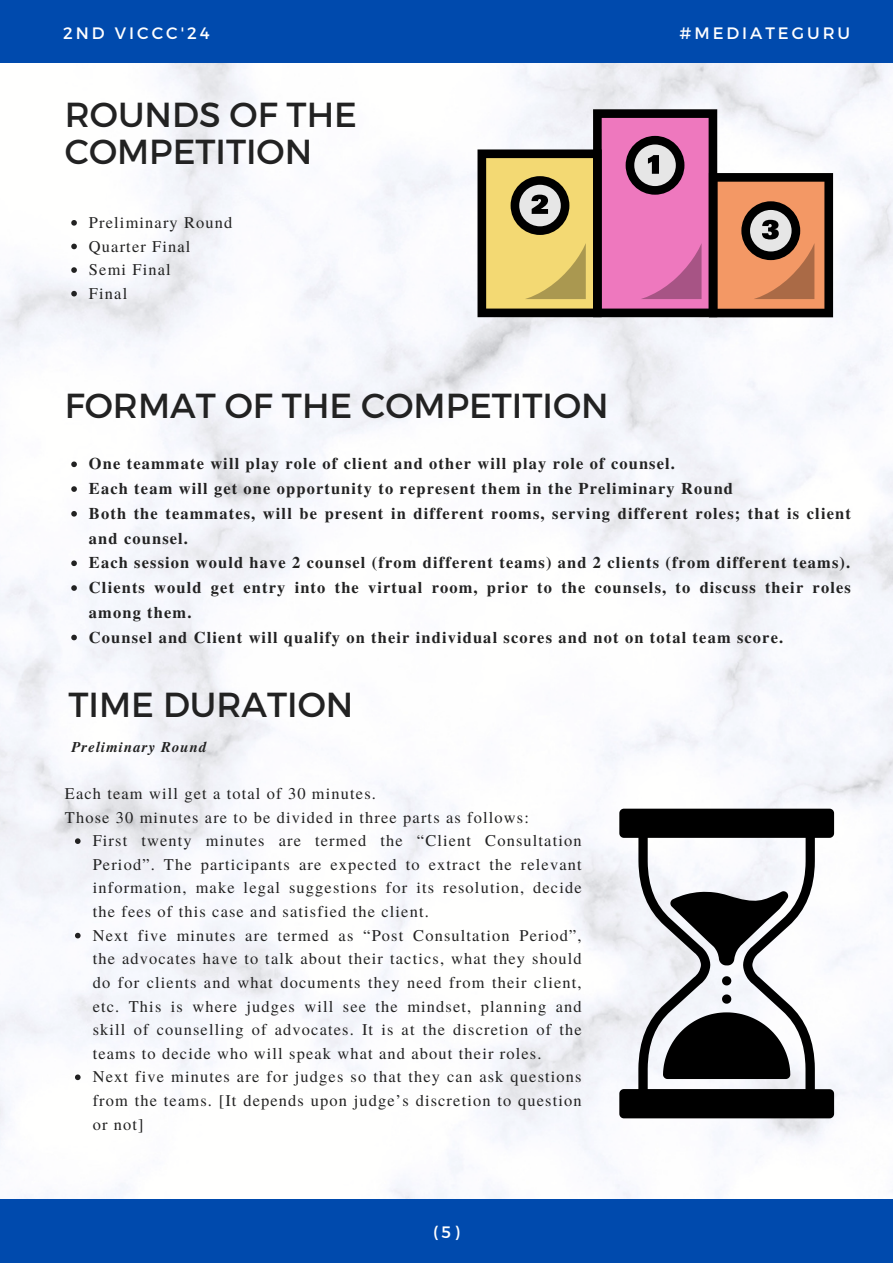
<style>
.page{position:relative;width:893px;height:1264px;background:#fff}
.page>*{position:absolute;margin:0;border:0;box-sizing:border-box;transform-origin:0 0}
.t1{font:34.65px/37px "Montserrat";color:#222}
.t2{font:16.5px "Montserrat";letter-spacing:.18em;color:#fff}
.t3{font:16.35px/23.5px "Te X Gyre Termes";letter-spacing:.07em;color:#222;text-align:justify}
.t4{font:700 16.35px/24.8px "Te X Gyre Termes";letter-spacing:.07em;color:#222}
.t5{font:italic 700 14.85px "Te X Gyre Termes";letter-spacing:.07em;color:#222}
</style>
<div class="page">
<div style="left:0;top:0;width:892px;height:63px;background:#004aad"></div>
<div style="left:0;top:1199px;width:892px;height:63px;background:#004aad"></div>
<svg style="left:477px;top:109px;width:356px;height:208px"></svg>
<svg style="left:619px;top:808px;width:215px;height:310px"></svg>
<svg style="left:670px;top:891px;width:118px;height:74px"></svg>
<svg style="left:663px;top:1012px;width:127px;height:67px"></svg>
<svg style="left:71px;top:220px;width:6px;height:6px"></svg>
<svg style="left:71px;top:244px;width:6px;height:5px"></svg>
<svg style="left:71px;top:267px;width:6px;height:6px"></svg>
<svg style="left:71px;top:291px;width:6px;height:5px"></svg>
<svg style="left:71px;top:461px;width:6px;height:6px"></svg>
<svg style="left:71px;top:486px;width:6px;height:6px"></svg>
<svg style="left:71px;top:511px;width:6px;height:5px"></svg>
<svg style="left:71px;top:560px;width:6px;height:6px"></svg>
<svg style="left:71px;top:585px;width:6px;height:6px"></svg>
<svg style="left:71px;top:634px;width:6px;height:6px"></svg>
<svg style="left:75px;top:838px;width:6px;height:6px"></svg>
<svg style="left:75px;top:932px;width:6px;height:6px"></svg>
<svg style="left:75px;top:1074px;width:6px;height:6px"></svg>
<p class="t2" style="left:63px;top:23px;width:148px">2ND VICCC'24</p>
<p class="t1" style="left:65px;top:95px;width:293px">ROUNDS OF THE<br>COMPETITION</p>
<p class="t3" style="left:89px;top:210px;width:145px">Preliminary Round</p>
<p class="t3" style="left:89px;top:233px;width:103px">Quarter Final</p>
<p class="t3" style="left:89px;top:257px;width:83px">Semi Final</p>
<p class="t3" style="left:89px;top:280px;width:40px">Final</p>
<p class="t2" style="left:679px;top:23px;width:172px">#MEDIATEGURU</p>
<p class="t1" style="left:65px;top:386px;width:545px">FORMAT OF THE COMPETITION</p>
<p class="t4" style="left:89px;top:450px;width:587px">One teammate will play role of client and other will play role of counsel.</p>
<p class="t4" style="left:89px;top:475px;width:645px">Each team will get one opportunity to represent them in the Preliminary Round</p>
<p class="t4" style="left:89px;top:500px;width:763px">Both the teammates, will be present in different rooms, serving different roles; that is client and counsel.</p>
<p class="t4" style="left:89px;top:549px;width:762px">Each session would have 2 counsel (from different teams) and 2 clients (from different teams).</p>
<p class="t4" style="left:89px;top:574px;width:763px">Clients would get entry into the virtual room, prior to the counsels, to discuss their roles among them.</p>
<p class="t4" style="left:89px;top:624px;width:695px">Counsel and Client will qualify on their individual scores and not on total team score.</p>
<p class="t1" style="left:69px;top:684px;width:286px">TIME DURATION</p>
<p class="t5" style="left:71px;top:736px;width:137px">Preliminary Round</p>
<p class="t3" style="left:65px;top:780px;width:312px">Each team will get a total of 30 minutes.</p>
<p class="t3" style="left:65px;top:804px;width:465px">Those 30 minutes are to be divided in three parts as follows:</p>
<p class="t3" style="left:93px;top:828px;width:490px">First twenty minutes are termed the “Client Consultation Period”. The participants are expected to extract the relevant information, make legal suggestions for its resolution, decide the fees of this case and satisfied the client.</p>
<p class="t3" style="left:93px;top:922px;width:490px">Next five minutes are termed as “Post Consultation Period”, the advocates have to talk about their tactics, what they should do for clients and what documents they need from their client, etc. This is where judges will see the mindset, planning and skill of counselling of advocates. It is at the discretion of the teams to decide who will speak what and about their roles.</p>
<p class="t3" style="left:93px;top:1064px;width:490px">Next five minutes are for judges so that they can ask questions from the teams. [It depends upon judge’s discretion to question or not]</p>
<p class="t2" style="left:433px;top:1220px;width:28px">(5)</p>
</div>
